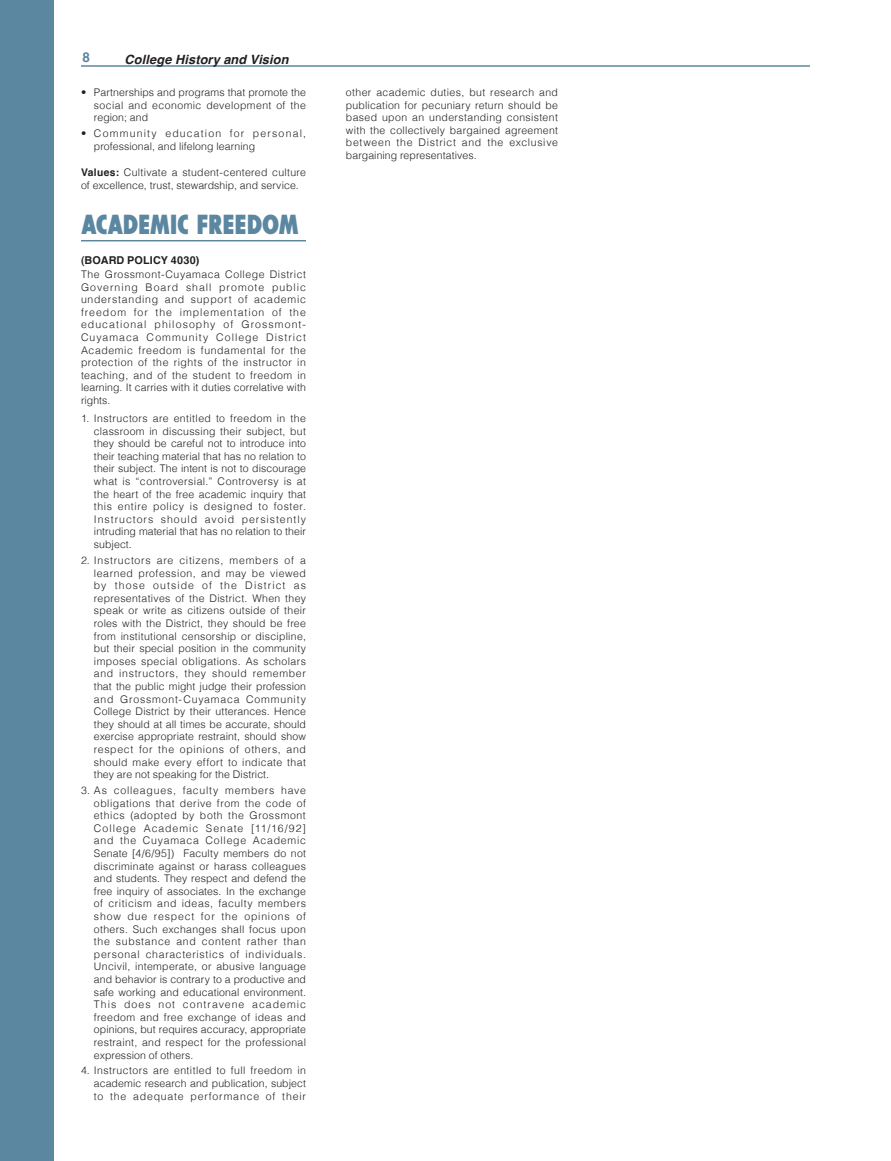
<style>
.page{position:relative;width:891px;height:1161px;background:#fff}
.page>*{position:absolute;margin:0;border:0;box-sizing:border-box;transform-origin:0 0}
.Titles{font:27px "Sans Serif Exbold Condensed";color:#5c87a1;scale:1.2 1}
.t1{font:700 13.5px "Helvetica";color:#5c87a1}
.page_description{font:italic 700 12.75px "Helvetica";letter-spacing:.01em;color:#231f20}
.Subtitles{font:700 10.8px "Helvetica";letter-spacing:.015em;color:#231f20}
.bullet_or___list{font:300 10.5px/12.6px "Helvetica";letter-spacing:.015em;color:#231f20;text-align:justify}
.Normal___space{font:300 10.5px/12.6px "Helvetica";letter-spacing:.01em;color:#231f20}
.s1{font-weight:700}
</style>
<div class="page">
<hr style="left:81px;top:240px;width:225px;height:1px;background:#5c87a1">
<div style="left:0;top:0;width:54px;height:1161px;background:#5c87a1"></div>
<hr style="left:81px;top:65px;width:729px;height:2px;background:#5c87a1">
<p class="t1" style="left:82px;top:46px;width:9px">8</p>
<p class="page_description" style="left:124px;top:49px;width:166px">College History and Vision</p>
<p class="bullet_or___list" style="left:94px;top:86px;width:214px;text-indent:-13px">• Partnerships and programs that promote the social and economic development of the region; and</p>
<p class="bullet_or___list" style="left:94px;top:127px;width:214px;text-indent:-13px">• Community education for personal, professional, and lifelong learning</p>
<p class="Normal___space" style="left:81px;top:166px;width:227px"><span class="s1">Values:</span> Cultivate a student-centered culture of excellence, trust, stewardship, and service.</p>
<p class="Titles" style="left:81px;top:210px;width:183px">ACADEMIC FREEDOM</p>
<p class="Subtitles" style="left:81px;top:252px;width:120px">(BOARD POLICY 4030)</p>
<p class="Normal___space" style="left:81px;top:268px;width:227px;text-align:justify">The Grossmont-Cuyamaca College District Governing Board shall promote public understanding and support of academic freedom for the implementation of the educational philosophy of Grossmont-Cuyamaca Community College District Academic freedom is fundamental for the protection of the rights of the instructor in teaching, and of the student to freedom in learning. It carries with it duties correlative with rights.</p>
<p class="bullet_or___list" style="left:94px;top:412px;width:214px;text-indent:-13px">1. Instructors are entitled to freedom in the classroom in discussing their subject, but they should be careful not to introduce into their teaching material that has no relation to their subject. The intent is not to discourage what is “controversial.” Controversy is at the heart of the free academic inquiry that this entire policy is designed to foster.<br>Instructors should avoid persistently intruding material that has no relation to their subject.</p>
<p class="bullet_or___list" style="left:94px;top:554px;width:214px;text-indent:-13px">2. Instructors are citizens, members of a learned profession, and may be viewed by those outside of the District as representatives of the District. When they speak or write as citizens outside of their roles with the District, they should be free from institutional censorship or discipline, but their special position in the community imposes special obligations. As scholars and instructors, they should remember that the public might judge their profession and Grossmont-Cuyamaca Community College District by their utterances. Hence they should at all times be accurate, should exercise appropriate restraint, should show respect for the opinions of others, and should make every effort to indicate that they are not speaking for the District.</p>
<p class="bullet_or___list" style="left:94px;top:784px;width:214px;text-indent:-13px">3. As colleagues, faculty members have obligations that derive from the code of ethics (adopted by both the Grossmont College Academic Senate [11/16/92] and the Cuyamaca College Academic Senate [4/6/95]) Faculty members do not discriminate against or harass colleagues and students. They respect and defend the free inquiry of associates. In the exchange of criticism and ideas, faculty members show due respect for the opinions of others. Such exchanges shall focus upon the substance and content rather than personal characteristics of individuals.<br>Uncivil, intemperate, or abusive language and behavior is contrary to a productive and safe working and educational environment.<br>This does not contravene academic freedom and free exchange of ideas and opinions, but requires accuracy, appropriate restraint, and respect for the professional expression of others.</p>
<p class="bullet_or___list" style="left:94px;top:1064px;width:214px;text-indent:-13px">4. Instructors are entitled to full freedom in academic research and publication, subject to the adequate performance of their</p>
<p class="bullet_or___list" style="left:346px;top:86px;width:214px">other academic duties, but research and publication for pecuniary return should be based upon an understanding consistent with the collectively bargained agreement between the District and the exclusive bargaining representatives.</p>
</div>
